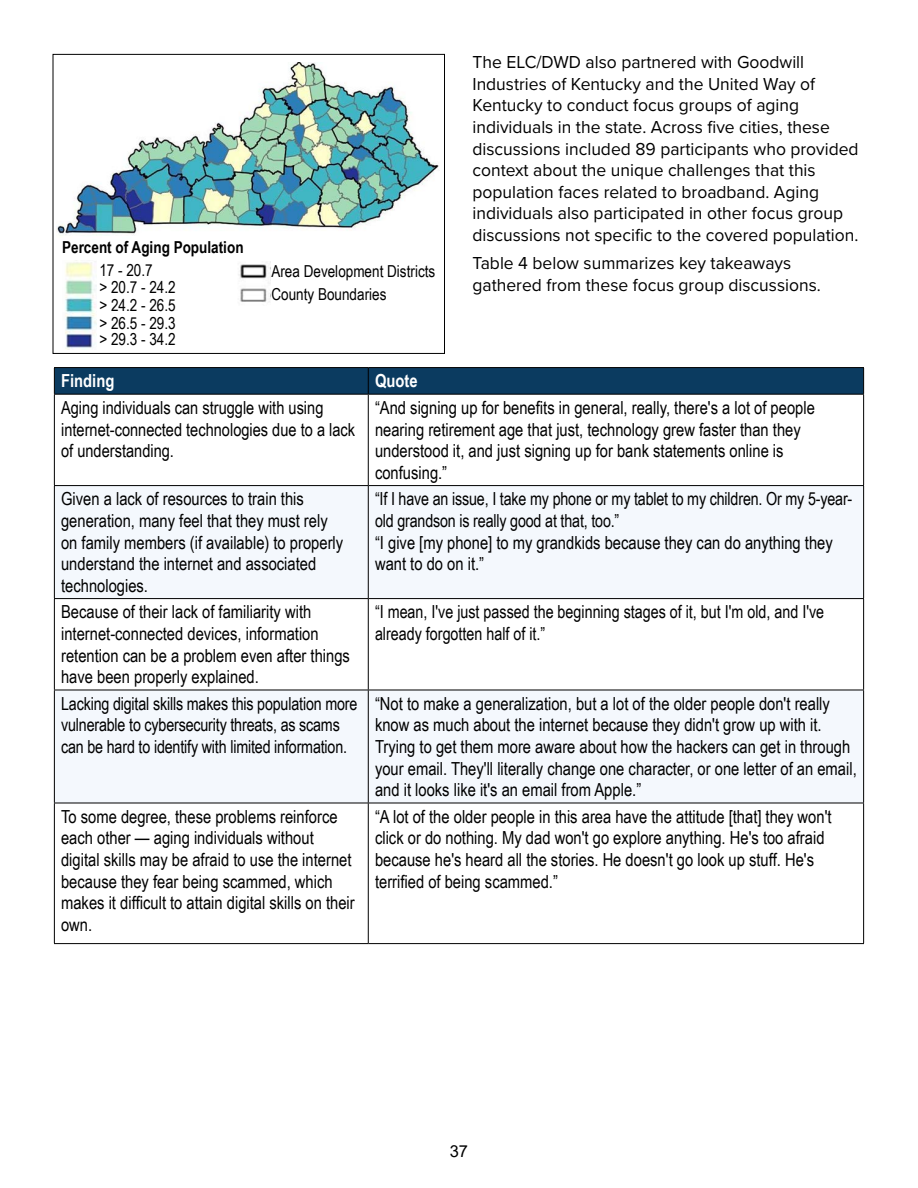
<style>
.page{position:relative;width:918px;height:1188px;background:#fff}
.page>*{position:absolute;margin:0;border:0;box-sizing:border-box;transform-origin:0 0}
.t1{font:18px/21.6px "Arial Narrow";color:#000}
.t2{font:18px/21.6px "Proxima Nova";color:#000}
.t3{font:700 18px "Arial Narrow";color:#fff}
.t4{font:16.5px "Arial Narrow";color:#000}
.t5{font:700 16.5px "Arial Narrow";color:#000}
.t6{font:16.5px "Arial";color:#000}
</style>
<div class="page">
<svg style="left:55px;top:486px;width:808px;height:317px;fill:#f4f8fd"></svg>
<hr style="left:54px;top:395px;width:1px;height:90px;background:#000">
<hr style="left:368px;top:395px;width:1px;height:90px;background:#000">
<hr style="left:863px;top:395px;width:1px;height:90px;background:#000">
<hr style="left:54px;top:485px;width:314px;height:1px;background:#000">
<hr style="left:54px;top:486px;width:1px;height:112px;background:#000">
<hr style="left:368px;top:485px;width:496px;height:1px;background:#000">
<hr style="left:368px;top:486px;width:1px;height:112px;background:#000">
<hr style="left:863px;top:486px;width:1px;height:112px;background:#000">
<hr style="left:54px;top:598px;width:314px;height:1px;background:#000">
<hr style="left:54px;top:599px;width:1px;height:91px;background:#000">
<hr style="left:368px;top:598px;width:496px;height:1px;background:#000">
<hr style="left:368px;top:599px;width:1px;height:91px;background:#000">
<hr style="left:863px;top:599px;width:1px;height:91px;background:#000">
<hr style="left:54px;top:690px;width:314px;height:1px;background:#000">
<hr style="left:54px;top:690px;width:1px;height:113px;background:#000">
<hr style="left:368px;top:690px;width:496px;height:1px;background:#000">
<hr style="left:368px;top:690px;width:1px;height:113px;background:#000">
<hr style="left:863px;top:690px;width:1px;height:113px;background:#000">
<hr style="left:54px;top:803px;width:314px;height:1px;background:#000">
<hr style="left:54px;top:803px;width:1px;height:140px;background:#000">
<hr style="left:368px;top:803px;width:496px;height:1px;background:#000">
<hr style="left:368px;top:803px;width:1px;height:140px;background:#000">
<hr style="left:863px;top:803px;width:1px;height:140px;background:#000">
<hr style="left:54px;top:943px;width:314px;height:1px;background:#000">
<hr style="left:368px;top:943px;width:496px;height:1px;background:#000">
<hr style="left:54px;top:367px;width:314px;height:1px;background:#000">
<hr style="left:368px;top:367px;width:496px;height:1px;background:#000">
<div style="left:54px;top:368px;width:810px;height:26px;background:#0b3b60"></div>
<hr style="left:54px;top:394px;width:314px;height:1px;background:#000">
<hr style="left:368px;top:394px;width:496px;height:1px;background:#000">
<div style="left:53px;top:54px;width:392px;height:300px;border:1px solid #000"></div>
<img style="left:65px;top:260px;width:32px;height:90px">
<img style="left:57px;top:62px;width:382px;height:174px">
<img style="left:238px;top:262px;width:32px;height:40px">
<p class="t5" style="left:62px;top:235px;width:183px">Percent of Aging Population</p>
<p class="t4" style="left:99px;top:275px;width:78px">&gt; 20.7 - 24.2</p>
<p class="t4" style="left:99px;top:293px;width:78px">&gt; 24.2 - 26.5</p>
<p class="t4" style="left:99px;top:311px;width:78px">&gt; 26.5 - 29.3</p>
<p class="t4" style="left:99px;top:327px;width:78px">&gt; 29.3 - 34.2</p>
<p class="t4" style="left:99px;top:258px;width:55px">17 - 20.7</p>
<p class="t4" style="left:271px;top:259px;width:165px">Area Development Districts</p>
<p class="t4" style="left:271px;top:282px;width:117px">County Boundaries</p>
<p class="t2" style="left:472px;top:51px;width:388px">The ELC/DWD also partnered with Goodwill Industries of Kentucky and the United Way of Kentucky to conduct focus groups of aging individuals in the state. Across five cities, these discussions included 89 participants who provided context about the unique challenges that this population faces related to broadband. Aging individuals also participated in other focus group discussions not specific to the covered population.</p>
<p class="t2" style="left:472px;top:252px;width:350px">Table 4 below summarizes key takeaways gathered from these focus group discussions.</p>
<p class="t3" style="left:61px;top:367px;width:55px">Finding</p>
<p class="t3" style="left:375px;top:367px;width:44px">Quote</p>
<p class="t1" style="left:61px;top:396px;width:296px">Aging individuals can struggle with using internet-connected technologies due to a lack of understanding.</p>
<p class="t1" style="left:375px;top:396px;width:441px">“And signing up for benefits in general, really, there's a lot of people nearing retirement age that just, technology grew faster than they understood it, and just signing up for bank statements online is confusing.”</p>
<p class="t1" style="left:61px;top:488px;width:284px">Given a lack of resources to train this generation, many feel that they must rely on family members (if available) to properly understand the internet and associated technologies.</p>
<p class="t1" style="left:375px;top:488px;width:479px">“If I have an issue, I take my phone or my tablet to my children. Or my 5-year&shy;old grandson is really good at that, too.”</p>
<p class="t1" style="left:375px;top:531px;width:459px">“I give [my phone] to my grandkids because they can do anything they want to do on it.”</p>
<p class="t1" style="left:61px;top:601px;width:290px">Because of their lack of familiarity with internet-connected devices, information retention can be a problem even after things have been properly explained.</p>
<p class="t1" style="left:375px;top:601px;width:451px">“I mean, I've just passed the beginning stages of it, but I'm old, and I've already forgotten half of it.”</p>
<p class="t1" style="left:61px;top:692px;width:298px">Lacking digital skills makes this population more vulnerable to cybersecurity threats, as scams can be hard to identify with limited information.</p>
<p class="t1" style="left:375px;top:692px;width:483px">“Not to make a generalization, but a lot of the older people don't really know as much about the internet because they didn't grow up with it.<br>Trying to get them more aware about how the hackers can get in through your email. They'll literally change one character, or one letter of an email, and it looks like it's an email from Apple.”</p>
<p class="t1" style="left:61px;top:805px;width:295px">To some degree, these problems reinforce each other — aging individuals without digital skills may be afraid to use the internet because they fear being scammed, which makes it difficult to attain digital skills on their own.</p>
<p class="t1" style="left:375px;top:805px;width:458px">“A lot of the older people in this area have the attitude [that] they won't click or do nothing. My dad won't go explore anything. He's too afraid because he's heard all the stories. He doesn't go look up stuff. He's terrified of being scammed.”</p>
<p class="t6" style="left:450px;top:1139px;width:20px">37</p>
</div>
